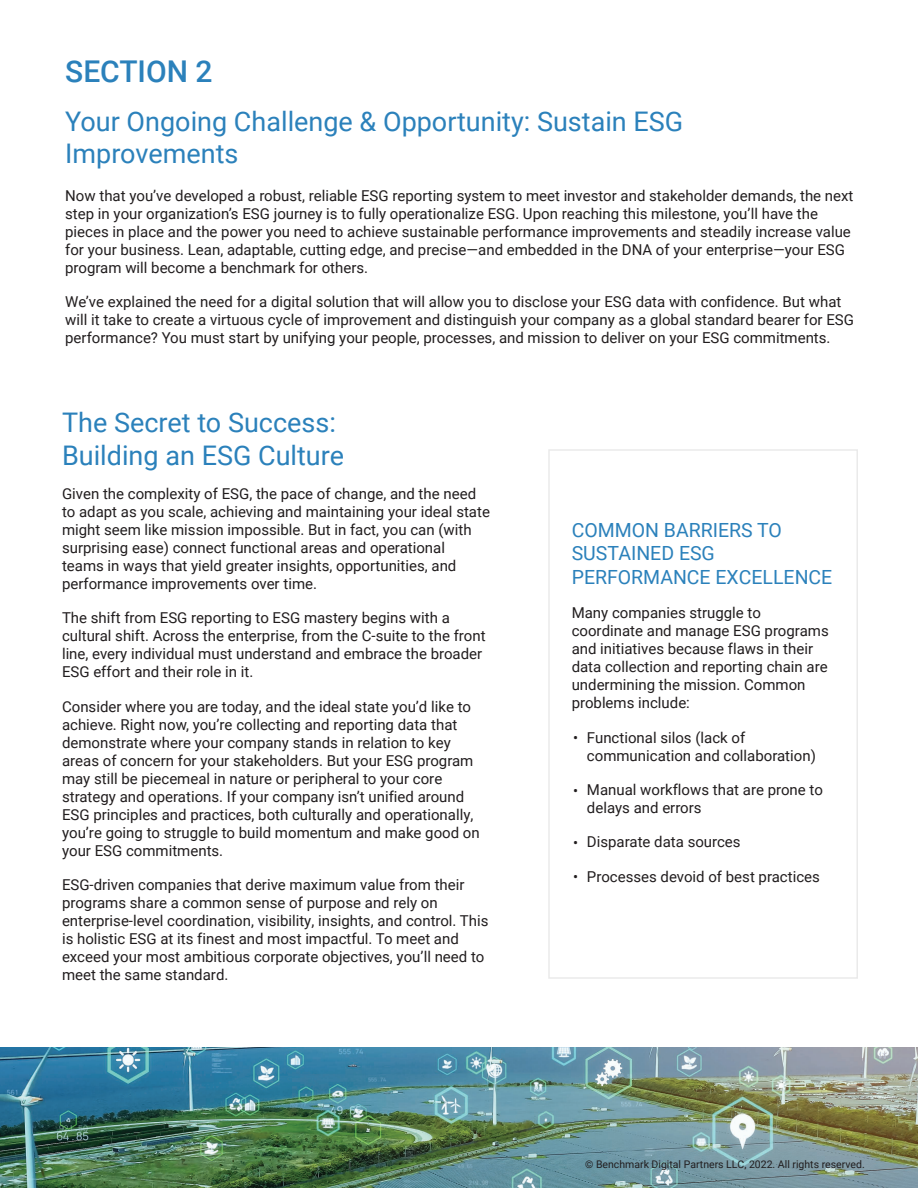
<style>
.page{position:relative;width:918px;height:1188px;background:#fff}
.page>*{position:absolute;margin:0;border:0;box-sizing:border-box;transform-origin:0 0}
.t1{font:500 30px "Roboto";color:#2b81bb}
.t2{font:27px/32.4px "Roboto";color:#2b81bb}
.t3{font:19.5px/23.4px "Roboto";color:#2b81bb}
.t4{font:15px/18px "Roboto";color:#211d1e}
.t5{font:10.5px "Roboto";color:#211d1e}
</style>
<div class="page">
<img style="left:0;top:1047px;width:918px;height:141px">
<div style="left:548px;top:449px;width:310px;height:530px;border:2px solid #eaeaea"></div>
<h1 class="t1" style="left:65px;top:51px;width:149px">SECTION 2</h1>
<h2 class="t2" style="left:65px;top:104px;width:620px">Your Ongoing Challenge &amp; Opportunity: Sustain ESG<br>Improvements</h2>
<p class="t4" style="left:65px;top:186px;width:790px">Now that you’ve developed a robust, reliable ESG reporting system to meet investor and stakeholder demands, the next step in your organization’s ESG journey is to fully operationalize ESG. Upon reaching this milestone, you’ll have the pieces in place and the power you need to achieve sustainable performance improvements and steadily increase value for your business. Lean, adaptable, cutting edge, and precise—and embedded in the DNA of your enterprise—your ESG program will become a benchmark for others.</p>
<p class="t4" style="left:65px;top:292px;width:790px">We’ve explained the need for a digital solution that will allow you to disclose your ESG data with confidence. But what will it take to create a virtuous cycle of improvement and distinguish your company as a global standard bearer for ESG performance? You must start by unifying your people, processes, and mission to deliver on your ESG commitments.</p>
<h2 class="t2" style="left:62px;top:405px;width:284px">The Secret to Success:<br>Building an ESG Culture</h2>
<p class="t4" style="left:62px;top:484px;width:429px">Given the complexity of ESG, the pace of change, and the need to adapt as you scale, achieving and maintaining your ideal state might seem like mission impossible. But in fact, you can (with surprising ease) connect functional areas and operational teams in ways that yield greater insights, opportunities, and performance improvements over time.</p>
<p class="t4" style="left:62px;top:608px;width:425px">The shift from ESG reporting to ESG mastery begins with a cultural shift. Across the enterprise, from the C-suite to the front line, every individual must understand and embrace the broader ESG effort and their role in it.</p>
<p class="t4" style="left:62px;top:697px;width:419px">Consider where you are today, and the ideal state you’d like to achieve. Right now, you’re collecting and reporting data that demonstrate where your company stands in relation to key areas of concern for your stakeholders. But your ESG program may still be piecemeal in nature or peripheral to your core strategy and operations. If your company isn’t unified around ESG principles and practices, both culturally and operationally, you’re going to struggle to build momentum and make good on your ESG commitments.</p>
<p class="t4" style="left:62px;top:875px;width:428px">ESG-driven companies that derive maximum value from their programs share a common sense of purpose and rely on enterprise-level coordination, visibility, insights, and control. This is holistic ESG at its finest and most impactful. To meet and exceed your most ambitious corporate objectives, you’ll need to meet the same standard.</p>
<h3 class="t3" style="left:572px;top:517px;width:262px">COMMON BARRIERS TO<br>SUSTAINED ESG<br>PERFORMANCE EXCELLENCE</h3>
<p class="t4" style="left:572px;top:603px;width:259px">Many companies struggle to coordinate and manage ESG programs and initiatives because flaws in their data collection and reporting chain are undermining the mission. Common problems include:</p>
<p class="t4" style="left:587px;top:728px;width:230px">Functional silos (lack of communication and collaboration)</p>
<p class="t4" style="left:587px;top:780px;width:237px">Manual workflows that are prone to delays and errors</p>
<p class="t4" style="left:587px;top:833px;width:155px">Disparate data sources</p>
<p class="t4" style="left:587px;top:867px;width:234px">Processes devoid of best practices</p>
<p class="t4" style="left:573px;top:728px;width:7px">•</p>
<p class="t4" style="left:573px;top:781px;width:7px">•</p>
<p class="t4" style="left:573px;top:833px;width:7px">•</p>
<p class="t4" style="left:573px;top:867px;width:7px">•</p>
<p class="t5" style="left:585px;top:1157px;width:281px">© Benchmark Digital Partners LLC, 2022. All rights reserved.</p>
</div>
